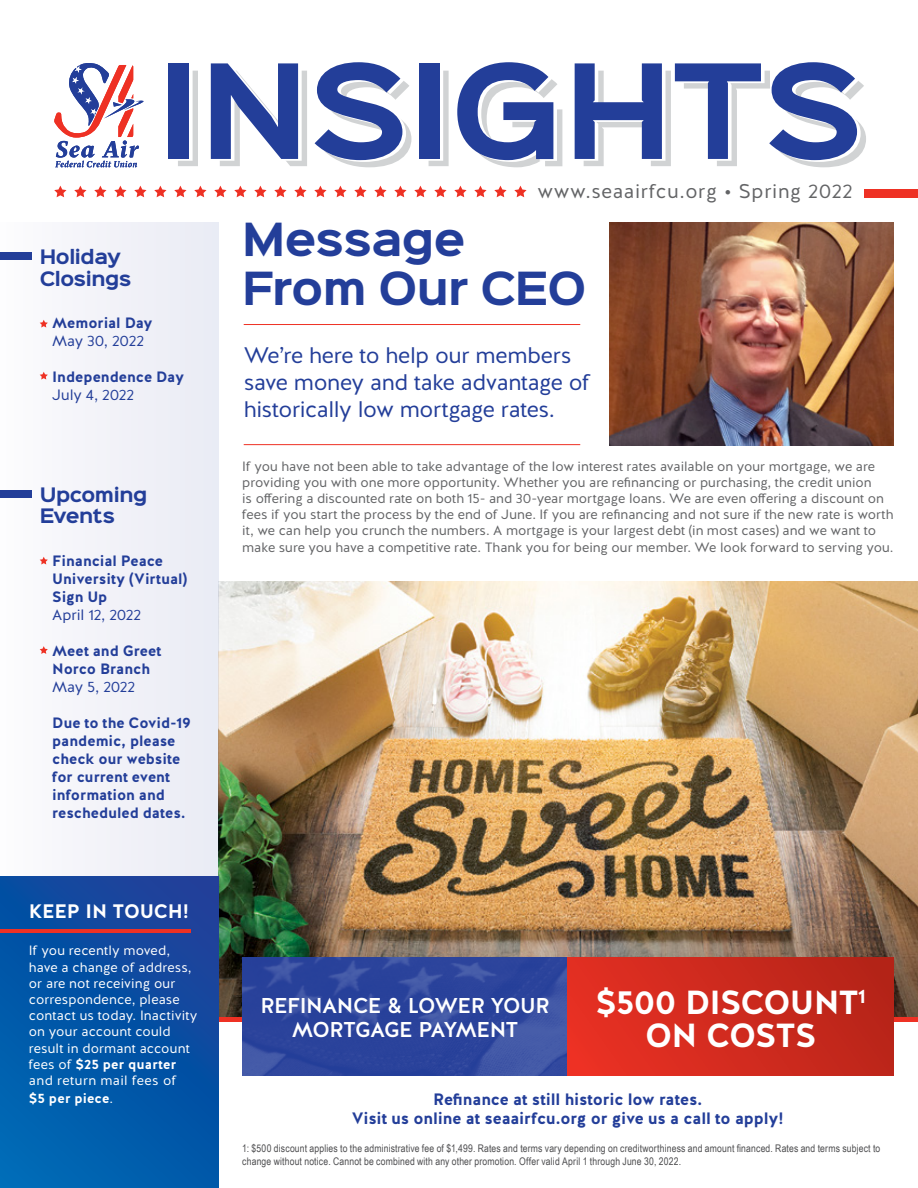
<style>
.page{position:relative;width:918px;height:1188px;background:#fff}
.page>*{position:absolute;margin:0;border:0;box-sizing:border-box;transform-origin:0 0}
.t1{font:700 117.9px "Sinkin Sans 700";color:#233e99}
.t2{font:700 41.1px/49.5px "Sinkin Sans 700";letter-spacing:-.015em;color:#233e99}
.t3{font:700 33.3px/33px "Halis GR";letter-spacing:-.025em;color:#fff;text-align:center}
.t4{font:22.5px/27px "Halis GR";letter-spacing:-.015em;color:#233e99}
.t5{font:500 21.45px/24px "Halis GR";letter-spacing:-.025em;color:#fff;text-align:center}
.t6{font:19.8px "Halis GR";letter-spacing:.03em;color:#636466}
.t7{font:700 19.5px "Halis GR";letter-spacing:-.01em;color:#fff}
.t8{font:700 18px/21.6px "Sinkin Sans 700";letter-spacing:-.025em;color:#233e99}
.t9{font:700 16.5px/19.8px "Halis GR";letter-spacing:-.01em;color:#233e99;text-align:center}
.t10{font:700 15px/18px "Halis GR";letter-spacing:-.005em;color:#233e99}
.t11{font:15px "Halis GR";letter-spacing:-.01em;color:#233e99}
.t12{font:13.5px/16.2px "Halis GR";color:#636466}
.t13{font:13.5px/16.2px "Halis GR";letter-spacing:.01em;color:#fff}
.t14{font:700 13.5px "Halis GR";letter-spacing:.01em;color:#fff}
.t15{font:10.5px/12.6px "Arial Narrow";letter-spacing:.015em;color:#4d4d4f}
.s1{font-weight:700}
.s2{font-weight:400}
</style>
<div class="page">
<img style="left:219px;top:582px;width:699px;height:436px">
<hr style="left:216px;top:1018px;width:702px;height:4px;background:#ee3124">
<svg style="left:178px;top:83px;width:688px;height:84px"></svg>
<svg style="left:178px;top:70px;width:683px;height:92px"></svg>
<img style="left:610px;top:222px;width:284px;height:224px">
<div style="left:864px;top:189px;width:54px;height:9px;background:#ee3124"></div>
<div style="left:0;top:222px;width:219px;height:966px;background:#f2f2f8"></div>
<div style="left:0;top:253px;width:32px;height:7px;background:#233e99"></div>
<svg style="left:40px;top:320px;width:8px;height:8px"></svg>
<svg style="left:40px;top:372px;width:8px;height:8px"></svg>
<div style="left:0;top:490px;width:32px;height:8px;background:#233e99"></div>
<svg style="left:40px;top:557px;width:8px;height:7px"></svg>
<svg style="left:40px;top:646px;width:8px;height:8px"></svg>
<svg style="left:54px;top:63px;width:90px;height:104px"></svg>
<svg style="left:0;top:877px;width:219px;height:311px;background:#0653a5"></svg>
<hr style="left:0;top:929px;width:190px;height:4px;background:#ee3124">
<hr style="left:244px;top:324px;width:336px;height:1px;background:#ee3124">
<hr style="left:244px;top:444px;width:336px;height:1px;background:#ee3124">
<svg style="left:254px;top:186px;width:13px;height:11px"></svg>
<svg style="left:374px;top:186px;width:13px;height:11px"></svg>
<svg style="left:434px;top:186px;width:13px;height:11px"></svg>
<svg style="left:494px;top:186px;width:13px;height:11px"></svg>
<svg style="left:114px;top:186px;width:13px;height:11px"></svg>
<svg style="left:154px;top:186px;width:13px;height:11px"></svg>
<svg style="left:214px;top:186px;width:13px;height:11px"></svg>
<svg style="left:334px;top:186px;width:13px;height:11px"></svg>
<svg style="left:74px;top:186px;width:13px;height:11px"></svg>
<svg style="left:174px;top:186px;width:13px;height:11px"></svg>
<svg style="left:294px;top:186px;width:13px;height:11px"></svg>
<svg style="left:234px;top:186px;width:13px;height:11px"></svg>
<svg style="left:354px;top:186px;width:13px;height:11px"></svg>
<svg style="left:414px;top:186px;width:13px;height:11px"></svg>
<svg style="left:474px;top:186px;width:13px;height:11px"></svg>
<svg style="left:94px;top:186px;width:13px;height:11px"></svg>
<svg style="left:274px;top:186px;width:13px;height:11px"></svg>
<svg style="left:394px;top:186px;width:13px;height:11px"></svg>
<svg style="left:454px;top:186px;width:13px;height:11px"></svg>
<svg style="left:134px;top:186px;width:13px;height:11px"></svg>
<svg style="left:194px;top:186px;width:13px;height:11px"></svg>
<svg style="left:314px;top:186px;width:13px;height:11px"></svg>
<svg style="left:54px;top:186px;width:13px;height:11px"></svg>
<svg style="left:514px;top:186px;width:13px;height:11px"></svg>
<img style="left:242px;top:957px;width:326px;height:118px">
<div style="left:568px;top:957px;width:326px;height:118px;background:linear-gradient(to right,#e83023,#b62418)"></div>
<h1 class="t1" style="left:158px;top:49px;width:707px">INSIGHTS</h1>
<h3 class="t8" style="left:40px;top:247px;width:93px">Holiday<br>Closings</h3>
<p class="t10" style="left:52px;top:314px;width:102px">Memorial Day</p>
<p class="t11" style="left:52px;top:331px;width:93px">May 30, 2022</p>
<p class="t10" style="left:52px;top:368px;width:133px">Independence Day</p>
<p class="t11" style="left:52px;top:385px;width:83px">July 4, 2022</p>
<h3 class="t8" style="left:40px;top:485px;width:109px">Upcoming<br>Events</h3>
<p class="t10" style="left:52px;top:552px;width:136px">Financial Peace<br>University (Virtual)<br>Sign Up</p>
<p class="t11" style="left:52px;top:605px;width:91px">April 12, 2022</p>
<p class="t10" style="left:52px;top:642px;width:111px">Meet and Greet<br>Norco Branch</p>
<p class="t11" style="left:52px;top:677px;width:85px">May 5, 2022</p>
<p class="t10" style="left:52px;top:714px;width:140px">Due to the Covid-19 pandemic, please check our website for current event information and rescheduled dates.</p>
<h3 class="t7" style="left:29px;top:898px;width:162px">KEEP IN TOUCH!</h3>
<p class="t13" style="left:29px;top:943px;width:170px">If you recently moved, have a change of address, or are not receiving our correspondence, please contact us today. Inactivity on your account could result in dormant account fees of <span class="s1">$25 per quarter </span>and return mail fees of</p>
<p class="t14" style="left:29px;top:1090px;width:86px">$5 per piece<span class="s2">.</span></p>
<h3 class="t6" style="left:537px;top:178px;width:317px">www.seaairfcu.org • Spring 2022</h3>
<h2 class="t2" style="left:242px;top:217px;width:346px">Message<br>From Our CEO</h2>
<h3 class="t4" style="left:244px;top:343px;width:348px">We’re here to help our members save money and take advantage of historically low mortgage rates.</h3>
<p class="t12" style="left:242px;top:458px;width:653px">If you have not been able to take advantage of the low interest rates available on your mortgage, we are providing you with one more opportunity. Whether you are refinancing or purchasing, the credit union<br>is offering a discounted rate on both 15- and 30-year mortgage loans. We are even offering a discount on fees if you start the process by the end of June. If you are refinancing and not sure if the new rate is worth it, we can help you crunch the numbers. A mortgage is your largest debt (in most cases) and we want to make sure you have a competitive rate. Thank you for being our member. We look forward to serving you.</p>
<h3 class="t5" style="left:260px;top:994px;width:291px">REFINANCE &amp; LOWER YOUR<br>MORTGAGE PAYMENT</h3>
<h3 class="t3" style="left:595px;top:987px;width:272px">$500 DISCOUNT<sup>1<br></sup>ON COSTS</h3>
<p class="t9" style="left:352px;top:1089px;width:434px">Refinance at still historic low rates.<br>Visit us online at seaairfcu.org or give us a call to apply!</p>
<p class="t15" style="left:242px;top:1142px;width:640px">1: $500 discount applies to the administrative fee of $1,499. Rates and terms vary depending on creditworthiness and amount financed. Rates and terms subject to change without notice. Cannot be combined with any other promotion. Offer valid April 1 through June 30, 2022.</p>
</div>
